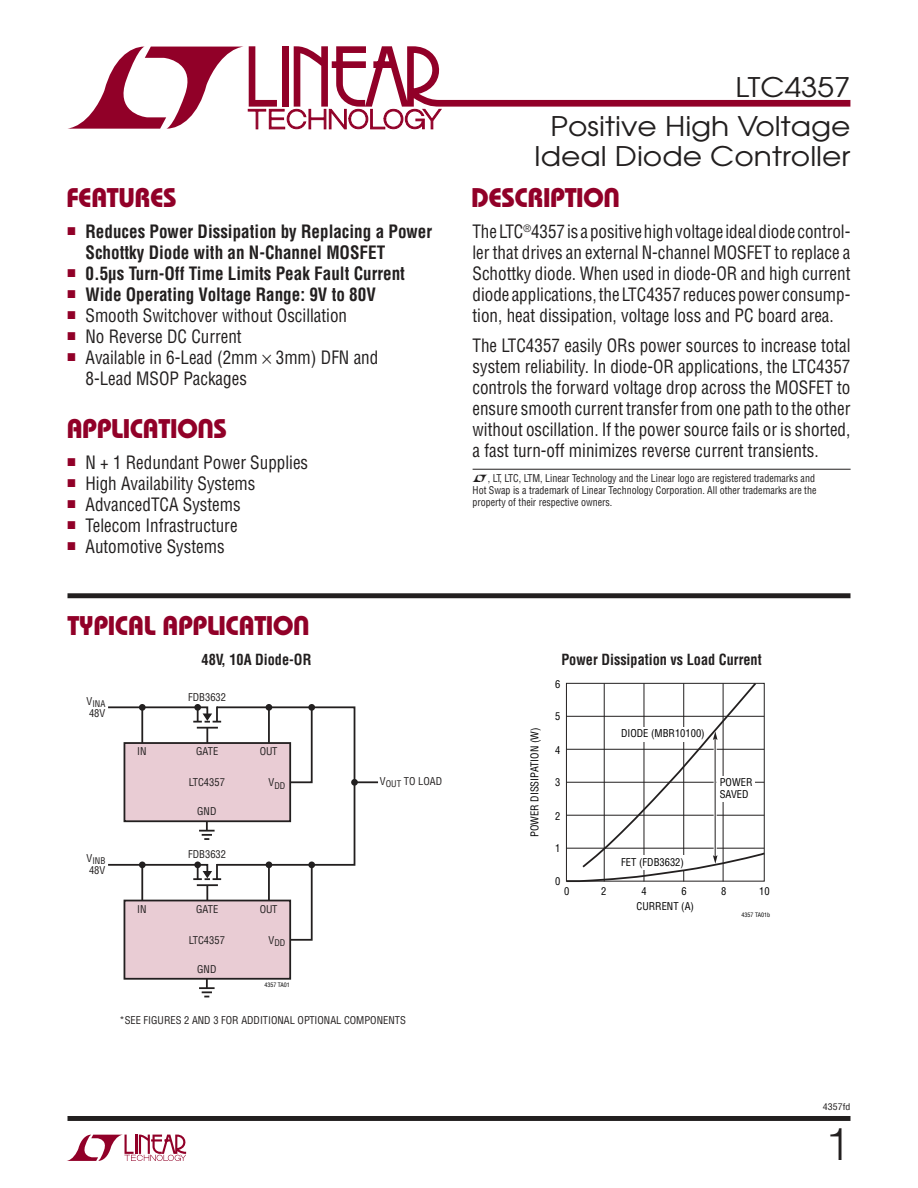
<style>
.page{position:relative;width:918px;height:1188px;background:#fff}
.page>*{position:absolute;margin:0;border:0;box-sizing:border-box;transform-origin:0 0}
.t1{font:300 45px "Helvetica";color:#221f1f}
.t2{font:27px "Linear Bauhaus";letter-spacing:-.02em;color:#910028}
.t3{font:27px/30px "Avant Garde";color:#221f1f;text-align:right;scale:1.1 1}
.t4{font:18px/21px "Linear Helv Cond";color:#221f1f;text-align:justify;scale:.95 1}
.t5{font:700 18px/21px "Linear Helv Cond";color:#221f1f;scale:.95 1}
.t6{font:700 15px "Linear Helv Cond";color:#221f1f;scale:.95 1}
.t7{font:10.5px/12px "Linear Helv Cond";color:#221f1f;scale:.95 1}
.t8{font:10.5px "Linear Helv Cond";color:#221f1f}
.t9{font:10.5px/12px "Linear Helv Cond";color:#000}
.t10{font:9px "Linear Helv Cond";color:#221f1f}
.t11{font:9px "Linear Helv Cond";color:#221f1f;scale:1.1 1}
.t12{font:6px "Linear Helv Cond";color:#000}
</style>
<div class="page">
<svg style="left:67px;top:1135px;width:119px;height:26px"></svg>
<div style="left:68px;top:1116px;width:783px;height:5px;background:#221f1f"></div>
<svg style="left:68px;top:46px;width:782px;height:84px"></svg>
<svg style="left:291px;top:710px;width:23px;height:74px"></svg>
<div style="left:124px;top:743px;width:166px;height:78px;background:#e9ccd4"></div>
<div style="left:124px;top:742px;width:167px;height:80px;border:2px solid #221f1f"></div>
<svg style="left:308px;top:704px;width:7px;height:7px"></svg>
<svg style="left:351px;top:779px;width:7px;height:7px"></svg>
<hr style="left:141px;top:707px;width:2px;height:36px;background:#221f1f">
<hr style="left:268px;top:707px;width:2px;height:36px;background:#221f1f">
<hr style="left:354px;top:781px;width:24px;height:2px;background:#221f1f">
<svg style="left:139px;top:704px;width:7px;height:7px"></svg>
<div style="left:266px;top:704px;width:6px;height:7px;background:#221f1f;border-radius:50%"></div>
<svg style="left:288px;top:867px;width:26px;height:75px"></svg>
<div style="left:124px;top:901px;width:166px;height:78px;background:#e9ccd4"></div>
<div style="left:124px;top:900px;width:167px;height:80px;border:2px solid #221f1f"></div>
<div style="left:308px;top:862px;width:7px;height:6px;background:#221f1f;border-radius:50%"></div>
<hr style="left:141px;top:865px;width:2px;height:36px;background:#221f1f">
<hr style="left:268px;top:865px;width:2px;height:36px;background:#221f1f">
<div style="left:107px;top:706px;width:248px;height:160px;border:2px solid #221f1f"></div>
<div style="left:139px;top:862px;width:7px;height:6px;background:#221f1f;border-radius:50%"></div>
<div style="left:266px;top:861px;width:6px;height:7px;background:#221f1f;border-radius:50%"></div>
<svg style="left:193px;top:863px;width:28px;height:38px"></svg>
<svg style="left:199px;top:821px;width:16px;height:19px"></svg>
<hr style="left:205px;top:988px;width:4px;height:10px;background:#9a9999">
<svg style="left:199px;top:979px;width:16px;height:18px"></svg>
<div style="left:194px;top:704px;width:7px;height:7px;background:#221f1f;border-radius:50%"></div>
<svg style="left:193px;top:706px;width:28px;height:37px"></svg>
<div style="left:68px;top:593px;width:783px;height:5px;background:#221f1f"></div>
<svg style="left:565px;top:682px;width:200px;height:200px"></svg>
<hr style="left:473px;top:469px;width:378px;height:1px;background:#221f1f">
<h2 class="t2" style="left:67px;top:182px;width:112px">FEATURES</h2>
<p class="t5" style="left:86px;top:223px;width:366px;text-indent:-18px"><sup>■</sup> Reduces Power Dissipation by Replacing a Power<br>Schottky Diode with an N-Channel MOSFET</p>
<p class="t5" style="left:68px;top:265px;width:357px"><sup>■</sup> 0.5µs Turn-Off Time Limits Peak Fault Current</p>
<p class="t5" style="left:68px;top:286px;width:326px"><sup>■</sup> Wide Operating Voltage Range: 9V to 80V</p>
<p class="t4" style="left:68px;top:307px;width:296px"><sup>■</sup> Smooth Switchover without Oscillation</p>
<p class="t4" style="left:68px;top:328px;width:185px"><sup>■</sup> No Reverse DC Current</p>
<p class="t4" style="left:85px;top:349px;width:310px;text-indent:-18px"><sup>■</sup> Available in 6-Lead (2mm 3mm) DFN and<br>8-Lead MSOP Packages</p>
<h2 class="t2" style="left:66px;top:413px;width:162px">APPLICATIONS</h2>
<p class="t4" style="left:68px;top:454px;width:255px"><sup>■</sup> N + 1 Redundant Power Supplies</p>
<p class="t4" style="left:68px;top:475px;width:199px"><sup>■</sup> High Availability Systems</p>
<p class="t4" style="left:68px;top:496px;width:184px"><sup>■</sup> AdvancedTCA Systems</p>
<p class="t4" style="left:68px;top:517px;width:181px"><sup>■</sup> Telecom Infrastructure</p>
<p class="t4" style="left:68px;top:538px;width:167px"><sup>■</sup> Automotive Systems</p>
<h2 class="t2" style="left:68px;top:610px;width:244px">TYPICAL APPLICATION</h2>
<p class="t10" style="left:87px;top:699px;width:20px"><sup>V</sup>INA</p>
<p class="t8" style="left:89px;top:707px;width:18px">48V</p>
<p class="t10" style="left:87px;top:856px;width:20px"><sup>V</sup>INB</p>
<p class="t8" style="left:89px;top:864px;width:18px">48V</p>
<p class="t6" style="left:202px;top:653px;width:117px">48V, 10A Diode-OR</p>
<p class="t8" style="left:188px;top:691px;width:39px">FDB3632</p>
<p class="t8" style="left:137px;top:745px;width:11px">IN</p>
<p class="t8" style="left:260px;top:745px;width:19px">OUT</p>
<p class="t10" style="left:269px;top:780px;width:18px"><sup>V</sup>DD</p>
<p class="t8" style="left:196px;top:745px;width:24px">GATE</p>
<p class="t8" style="left:189px;top:777px;width:37px">LTC4357</p>
<p class="t8" style="left:197px;top:805px;width:21px">GND</p>
<p class="t8" style="left:188px;top:848px;width:39px">FDB3632</p>
<p class="t8" style="left:137px;top:903px;width:11px">IN</p>
<p class="t8" style="left:260px;top:903px;width:19px">OUT</p>
<p class="t10" style="left:269px;top:938px;width:18px"><sup>V</sup>DD</p>
<p class="t8" style="left:196px;top:903px;width:24px">GATE</p>
<p class="t8" style="left:189px;top:934px;width:37px">LTC4357</p>
<p class="t8" style="left:197px;top:963px;width:21px">GND</p>
<p class="t12" style="left:264px;top:981px;width:27px">4357 TA01</p>
<p class="t8" style="left:380px;top:775px;width:64px">V<sub>OUT</sub> TO LOAD</p>
<p class="t8" style="left:119px;top:1014px;width:288px">*SEE FIGURES 2 AND 3 FOR ADDITIONAL OPTIONAL COMPONENTS</p>
<h2 class="t3" style="left:736px;top:75px;width:106px">LTC4357</h2>
<h2 class="t3" style="left:534px;top:114px;width:289px">Positive High Voltage<br>Ideal Diode Controller</h2>
<h2 class="t2" style="left:471px;top:182px;width:151px">DESCRIPTION</h2>
<p class="t4" style="left:472px;top:223px;width:399px">The LTC<sup>®</sup>4357 is a positive high voltage ideal diode control&shy;ler that drives an external N-channel MOSFET to replace a Schottky diode. When used in diode-OR and high current diode applications, the LTC4357 reduces power consump&shy;tion, heat dissipation, voltage loss and PC board area.</p>
<p class="t4" style="left:473px;top:337px;width:399px">The LTC4357 easily ORs power sources to increase total system reliability. In diode-OR applications, the LTC4357 controls the forward voltage drop across the MOSFET to ensure smooth current transfer from one path to the other without oscillation. If the power source fails or is shorted, a fast turn-off minimizes reverse current transients.</p>
<p class="t7" style="left:473px;top:474px;width:363px;text-indent:15px">, LT, LTC, LTM, Linear Technology and the Linear logo are registered trademarks and<br>Hot Swap is a trademark of Linear Technology Corporation. All other trademarks are the property of their respective owners.</p>
<p class="t6" style="left:561px;top:653px;width:212px">Power Dissipation vs Load Current</p>
<p class="t9" style="left:555px;top:679px;width:7px">6</p>
<p class="t9" style="left:530px;top:837px;width:111px;rotate:-90deg">POWER DISSIPATION (W)</p>
<p class="t9" style="left:555px;top:711px;width:7px">5</p>
<p class="t9" style="left:555px;top:745px;width:7px">4</p>
<p class="t9" style="left:555px;top:777px;width:7px">3</p>
<p class="t9" style="left:555px;top:811px;width:7px">2</p>
<p class="t9" style="left:555px;top:843px;width:7px">1</p>
<p class="t9" style="left:555px;top:876px;width:7px">0</p>
<p class="t9" style="left:564px;top:886px;width:7px">0</p>
<p class="t9" style="left:621px;top:728px;width:85px">DIODE (MBR10100)</p>
<p class="t9" style="left:720px;top:777px;width:34px">POWER<br>SAVED</p>
<p class="t9" style="left:621px;top:857px;width:64px">FET (FDB3632)</p>
<p class="t9" style="left:601px;top:886px;width:7px">2</p>
<p class="t9" style="left:641px;top:886px;width:7px">4</p>
<p class="t9" style="left:681px;top:886px;width:7px">6</p>
<p class="t9" style="left:721px;top:886px;width:7px">8</p>
<p class="t9" style="left:637px;top:901px;width:59px">CURRENT (A)</p>
<p class="t9" style="left:759px;top:886px;width:12px">10</p>
<p class="t12" style="left:742px;top:912px;width:30px">4357 TA01b</p>
<p class="t11" style="left:823px;top:1104px;width:27px">4357fd</p>
<h1 class="t1" style="left:825px;top:1119px;width:27px">1</h1>
</div>
